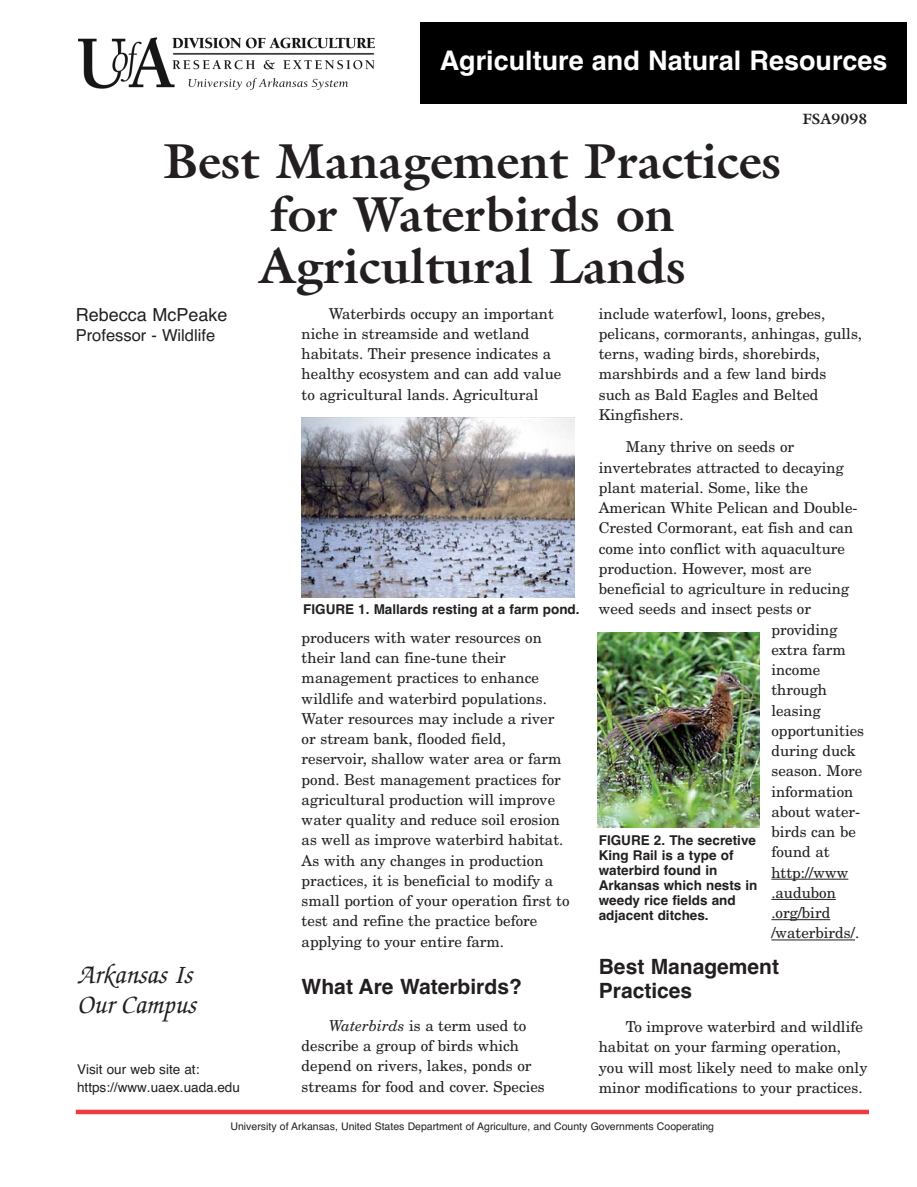
<style>
.page{position:relative;width:917px;height:1187px;background:#fff}
.page>*{position:absolute;margin:0;border:0;box-sizing:border-box;transform-origin:0 0}
.t1{font:700 49.5px/52.5px "Galliard";color:#231f20;text-align:center}
.t2{font:700 27px "Helvetica";color:#fff}
.t3{font:italic 500 27px/29.2px "Zapf Chancery";color:#231f20}
.t4{font:700 21px/24px "Helvetica";color:#231f20}
.t5{font:18px "Helvetica";color:#231f20}
.t6{font:16.5px "Helvetica";color:#231f20}
.t7{font:15px/20.2px "New Century Schlbk";color:#231f20}
.t8{font:700 15px "Galliard";color:#231f20}
.t9{font:700 13.5px/15px "Helvetica";color:#231f20}
.t10{font:13.5px/18px "Helvetica";color:#231f20}
.t11{font:10.5px "Helvetica";color:#231f20}
.s1{font-style:italic}
</style>
<div class="page">
<hr style="left:771px;top:878px;width:77px;height:1px;background:#231f20">
<hr style="left:771px;top:899px;width:64px;height:1px;background:#231f20">
<hr style="left:771px;top:919px;width:59px;height:1px;background:#231f20">
<hr style="left:771px;top:939px;width:84px;height:1px;background:#231f20">
<div style="left:76px;top:1109px;width:792px;height:5px;background:#ef3a42"></div>
<div style="left:420px;top:23px;width:486px;height:81px;background:#000"></div>
<img style="left:302px;top:417px;width:272px;height:180px">
<img style="left:597px;top:632px;width:162px;height:195px">
<img style="left:78px;top:37px;width:297px;height:52px">
<p class="t2" style="left:439px;top:51px;width:449px">Agriculture and Natural Resources</p>
<p class="t8" style="left:802px;top:113px;width:67px">FSA9098</p>
<h1 class="t1" style="left:163px;top:140px;width:619px">Best Management Practices for Waterbirds on<br>Agricultural Lands</h1>
<p class="t5" style="left:76px;top:308px;width:153px">Rebecca McPeake</p>
<p class="t6" style="left:76px;top:329px;width:141px">Professor - Wildlife</p>
<p class="t7" style="left:302px;top:304px;width:261px;text-indent:27px">Waterbirds occupy an important niche in streamside and wetland habitats. Their presence indicates a healthy ecosystem and can add value to agricultural lands. Agricultural</p>
<p class="t7" style="left:598px;top:304px;width:265px">include waterfowl, loons, grebes, pelicans, cormorants, anhingas, gulls, terns, wading birds, shorebirds, marshbirds and a few land birds<br>such as Bald Eagles and Belted<br>Kingfishers.</p>
<p class="t7" style="left:598px;top:438px;width:260px;text-indent:27px">Many thrive on seeds or invertebrates attracted to decaying plant material. Some, like the American White Peli can and Double-Crested Cormorant, eat fish and can come into conflict with aquaculture production. However, most are beneficial to agriculture in reducing weed seeds and insect pests or</p>
<p class="t7" style="left:771px;top:620px;width:94px">providing extra farm income through leasing opportunities during duck season. More information about water - birds can be found at http://www .audubon .org/bird /waterbirds/.</p>
<h3 class="t4" style="left:598px;top:957px;width:182px">Best Management<br>Practices</h3>
<p class="t7" style="left:598px;top:1018px;width:270px;text-indent:27px">To improve waterbird and wildlife habitat on your farming operation, you will most likely need to make only minor modifications to your practices.</p>
<p class="t9" style="left:303px;top:603px;width:278px">FIGURE 1. Mallards resting at a farm pond.</p>
<p class="t7" style="left:302px;top:628px;width:269px">producers with water resources on their land can fine-tune their management practices to enhance wildlife and waterbird populations.<br>Water resources may include a river or stream bank, flooded field, reservoir, shallow water area or farm pond. Best management practices for agricultural production will improve water quality and reduce soil erosion as well as improve waterbird habitat.<br>As with any changes in production practices, it is beneficial to modify a small portion of your operation first to test and refine the practice before applying to your entire farm.</p>
<h3 class="t4" style="left:302px;top:976px;width:222px">What Are Waterbirds?</h3>
<p class="t7" style="left:302px;top:1016px;width:245px;text-indent:27px"><span class="s1">Waterbirds</span> is a term used to describe a group of birds which depend on rivers, lakes, ponds or streams for food and cover. Species</p>
<p class="t9" style="left:598px;top:834px;width:160px">FIGURE 2. The secretive<br>King Rail is a type of waterbird found in<br>Arkansas which nests in weedy rice fields and adjacent ditches.</p>
<p class="t3" style="left:77px;top:963px;width:120px">Arkansas Is<br>Our Campus</p>
<p class="t10" style="left:77px;top:1061px;width:164px">Visit our web site at: https://www.uaex.uada.edu</p>
<p class="t11" style="left:230px;top:1122px;width:485px">University of Arkansas, United States Department of Agriculture, and County Governments Cooperating</p>
</div>
